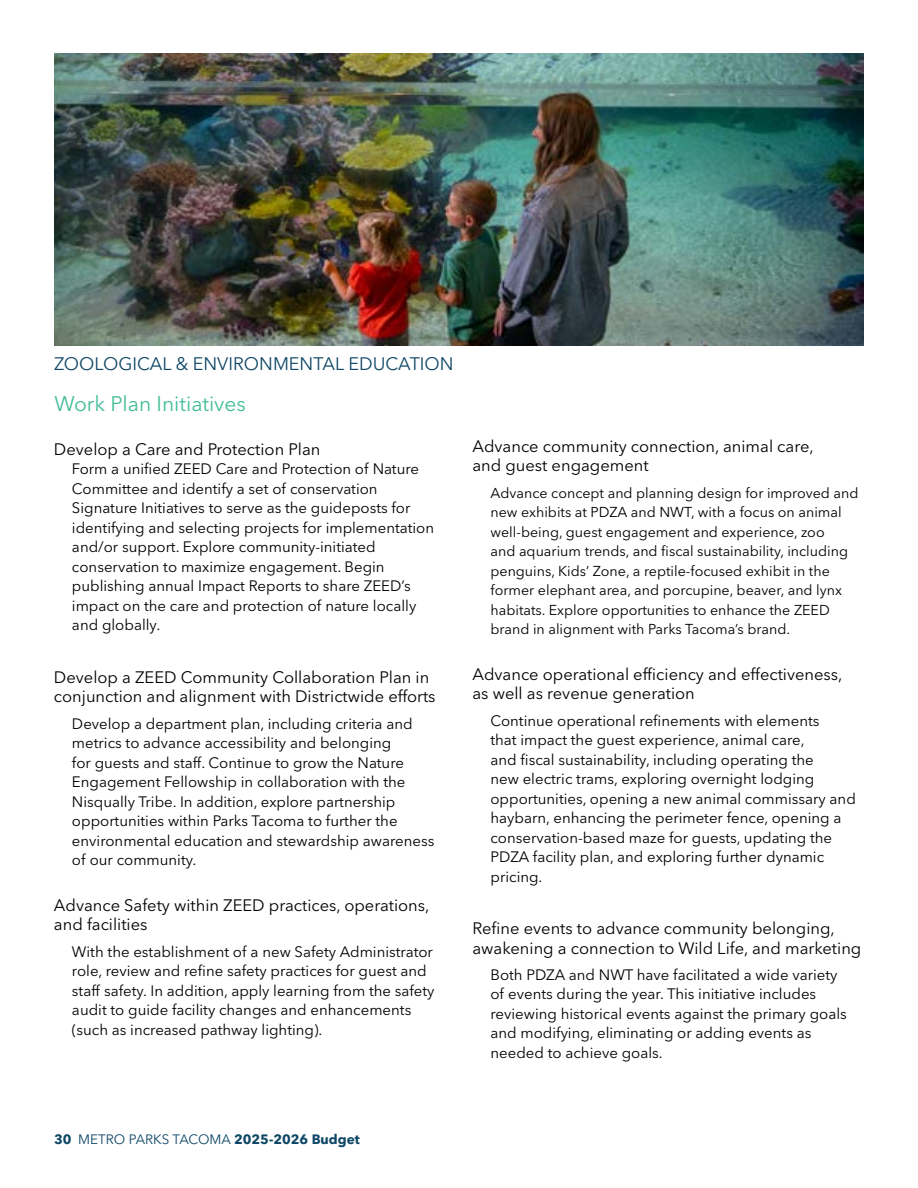
<style>
.page{position:relative;width:918px;height:1188px;background:#fff}
.page>*{position:absolute;margin:0;border:0;box-sizing:border-box;transform-origin:0 0}
.t1{font:21px "Avenir Next LT Pro";color:#44bc98}
.t2{font:18px "Avenir Next LT Pro";color:#0f4766}
.t3{font:16.5px/19.5px "Avenir Next LT Pro";color:#000}
.t4{font:15px/19.5px "Avenir Next LT Pro";color:#000}
.t5{font:14.25px/19.5px "Avenir Next LT Pro";color:#000}
.t6{font:700 13.5px "Avenir Next LT Pro";color:#0f4766}
.s1{font-weight:400}
</style>
<div class="page">
<img style="left:54px;top:53px;width:810px;height:293px">
<p class="t2" style="left:54px;top:353px;width:401px">ZOOLOGICAL &amp; ENVIRONMENTAL EDUCATION</p>
<h1 class="t1" style="left:54px;top:391px;width:193px">Work Plan Initiatives</h1>
<p class="t3" style="left:54px;top:439px;width:268px">Develop a Care and Protection Plan</p>
<p class="t4" style="left:72px;top:459px;width:364px">Form a unified ZEED Care and Protection of Nature Committee and identify a set of conservation Signature Initiatives to serve as the guideposts for identifying and selecting projects for implementation and/or support. Explore community-initiated conservation to maximize engagement. Begin publishing annual Impact Reports to share ZEED’s impact on the care and protection of nature locally and globally.</p>
<p class="t3" style="left:54px;top:667px;width:383px">Develop a ZEED Community Collaboration Plan in conjunction and alignment with Districtwide efforts</p>
<p class="t4" style="left:72px;top:714px;width:364px">Develop a department plan, including criteria and metrics to advance accessibility and belonging<br>for guests and staff. Continue to grow the Nature Engagement Fellowship in collaboration with the Nisqually Tribe. In addition, explore partnership opportunities within Parks Tacoma to further the environmental education and stewardship awareness of our community.</p>
<p class="t3" style="left:54px;top:895px;width:377px">Advance Safety within ZEED practices, operations, and facilities</p>
<p class="t4" style="left:72px;top:942px;width:364px">With the establishment of a new Safety Administrator role, review and refine safety practices for guest and staff safety. In addition, apply learning from the safety audit to guide facility changes and enhancements (such as increased pathway lighting).</p>
<p class="t3" style="left:472px;top:436px;width:343px">Advance community connection, animal care, and guest engagement</p>
<p class="t5" style="left:490px;top:483px;width:370px">Advance concept and planning design for improved and new exhibits at PDZA and NWT, with a focus on animal well-being, guest engagement and experience, zoo<br>and aquarium trends, and fiscal sustainability, including penguins, Kids’ Zone, a reptile-focused exhibit in the former elephant area, and porcupine, beaver, and lynx habitats. Explore opportunities to enhance the ZEED brand in alignment with Parks Tacoma’s brand.</p>
<p class="t3" style="left:472px;top:664px;width:372px">Advance operational efficiency and effectiveness, as well as revenue generation</p>
<p class="t4" style="left:490px;top:711px;width:367px">Continue operational refinements with elements<br>that impact the guest experience, animal care,<br>and fiscal sustainability, including operating the<br>new electric trams, exploring overnight lodging opportunities, opening a new animal commissary and haybarn, enhancing the perimeter fence, opening a conservation-based maze for guests, updating the PDZA facility plan, and exploring further dynamic pricing.</p>
<p class="t3" style="left:472px;top:919px;width:390px">Refine events to advance community belonging, awakening a connection to Wild Life, and marketing</p>
<p class="t4" style="left:490px;top:965px;width:358px">Both PDZA and NWT have facilitated a wide variety of events during the year. This initiative includes reviewing historical events against the primary goals and modifying, eliminating or adding events as needed to achieve goals.</p>
<p class="t6" style="left:54px;top:1131px;width:307px">30 <span class="s1">METRO PARKS TACOMA</span> 2025-2026 Budget</p>
</div>
